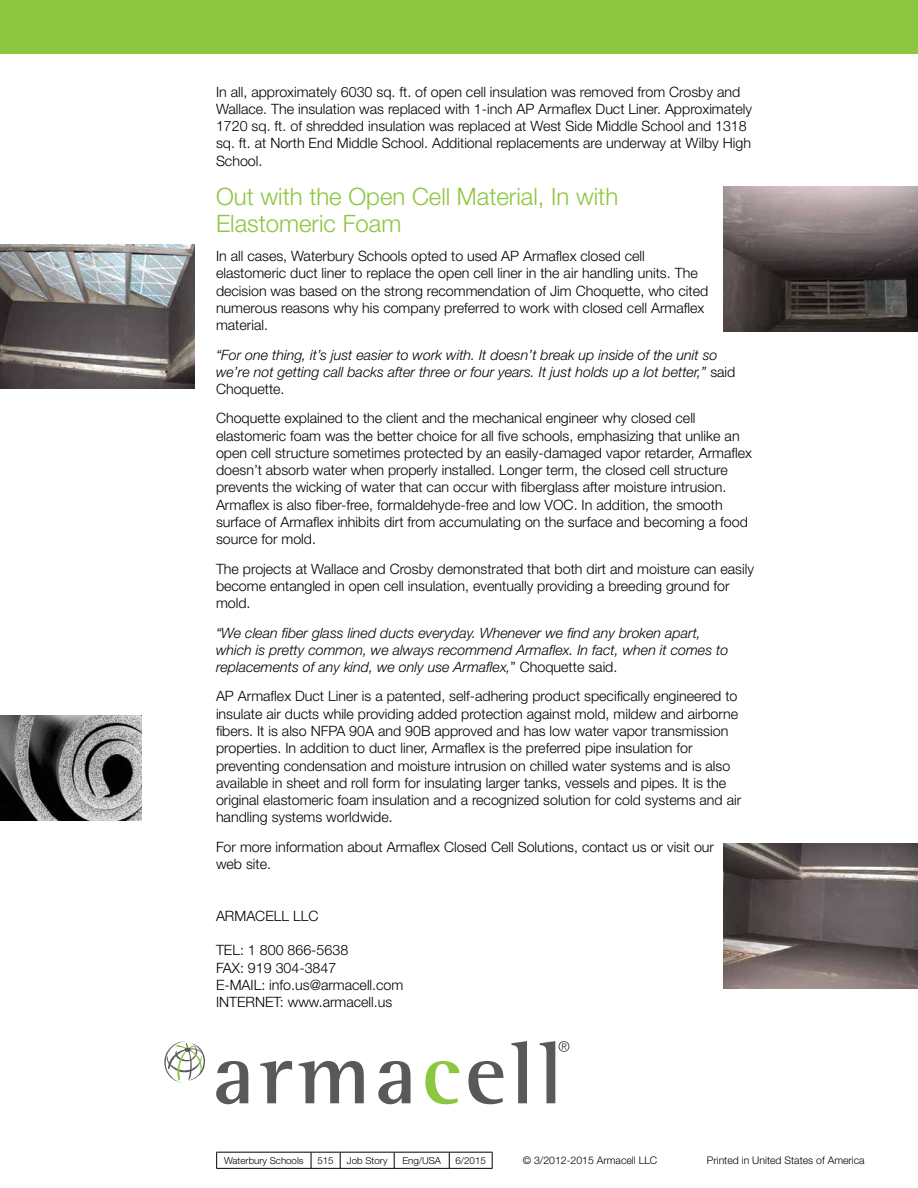
<style>
.page{position:relative;width:918px;height:1188px;background:#fff}
.page>*{position:absolute;margin:0;border:0;box-sizing:border-box;transform-origin:0 0}
.t1{font:300 24px/27px "Helvetica Neue LT Std";color:#8dc63f}
.t2{font:300 14.25px/17.2px "Helvetica Neue LT Std";color:#000}
.t3{font:italic 300 14.25px/17.2px "Helvetica Neue LT Std";color:#000}
.t4{font:300 10.5px "Helvetica Neue LT Std";color:#000}
.t5{font:300 9.6px "Helvetica Neue LT Std";color:#000}
.s1{font-style:normal}
</style>
<div class="page">
<img style="left:0;top:244px;width:194px;height:145px">
<img style="left:0;top:715px;width:142px;height:106px">
<div style="left:0;top:0;width:918px;height:54px;background:#8dc63f"></div>
<img style="left:724px;top:844px;width:194px;height:145px">
<img style="left:724px;top:187px;width:194px;height:144px">
<svg style="left:216px;top:1061px;width:32px;height:43px"></svg>
<svg style="left:260px;top:1061px;width:32px;height:42px"></svg>
<svg style="left:299px;top:1061px;width:65px;height:42px"></svg>
<svg style="left:378px;top:1061px;width:32px;height:43px"></svg>
<svg style="left:425px;top:1061px;width:34px;height:43px"></svg>
<svg style="left:468px;top:1061px;width:35px;height:43px"></svg>
<svg style="left:511px;top:1041px;width:16px;height:62px"></svg>
<svg style="left:540px;top:1041px;width:29px;height:62px"></svg>
<svg style="left:164px;top:1041px;width:42px;height:42px"></svg>
<hr style="left:216px;top:1152px;width:95px;height:1px;background:#000">
<svg style="left:216px;top:1152px;width:1px;height:16px"></svg>
<hr style="left:340px;top:1152px;width:54px;height:1px;background:#000">
<hr style="left:394px;top:1152px;width:55px;height:1px;background:#000">
<svg style="left:394px;top:1152px;width:1px;height:16px"></svg>
<hr style="left:449px;top:1152px;width:43px;height:1px;background:#000">
<svg style="left:449px;top:1152px;width:1px;height:16px"></svg>
<svg style="left:492px;top:1152px;width:1px;height:16px"></svg>
<hr style="left:216px;top:1168px;width:95px;height:1px;background:#000">
<svg style="left:311px;top:1152px;width:30px;height:17px"></svg>
<hr style="left:340px;top:1168px;width:54px;height:1px;background:#000">
<hr style="left:394px;top:1168px;width:55px;height:1px;background:#000">
<hr style="left:449px;top:1168px;width:43px;height:1px;background:#000">
<p class="t2" style="left:216px;top:83px;width:538px">In all, approximately 6030 sq. ft. of open cell insulation was removed from Crosby and Wallace. The insulation was replaced with 1-inch AP Armaflex Duct Liner. Approximately 1720 sq. ft. of shredded insulation was replaced at West Side Middle School and 1318 sq. ft. at North End Middle School. Additional replacements are underway at Wilby High School.</p>
<h1 class="t1" style="left:216px;top:182px;width:404px">Out with the Open Cell Material, In with<br>Elastomeric Foam</h1>
<p class="t2" style="left:216px;top:247px;width:494px">In all cases, Waterbury Schools opted to used AP Armaflex closed cell elastomeric duct liner to replace the open cell liner in the air handling units. The decision was based on the strong recommendation of Jim Choquette, who cited numerous reasons why his company preferred to work with closed cell Armaflex material.</p>
<p class="t3" style="left:216px;top:346px;width:521px">“For one thing, it’s just easier to work with. It doesn’t break up inside of the unit so we’re not getting call backs after three or four years. It just holds up a lot better,” <span class="s1">said<br>Choquette.</span></p>
<p class="t2" style="left:216px;top:409px;width:538px">Choquette explained to the client and the mechanical engineer why closed cell elastomeric foam was the better choice for all five schools, emphasizing that unlike an open cell structure sometimes protected by an easily-damaged vapor retarder, Armaflex doesn’t absorb water when properly installed. Longer term, the closed cell structure prevents the wicking of water that can occur with fiberglass after moisture intrusion.<br>Armaflex is also fiber-free, formaldehyde-free and low VOC. In addition, the smooth surface of Armaflex inhibits dirt from accumulating on the surface and becoming a food source for mold.</p>
<p class="t2" style="left:216px;top:560px;width:539px">The projects at Wallace and Crosby demonstrated that both dirt and moisture can easily become entangled in open cell insulation, eventually providing a breeding ground for mold.</p>
<p class="t3" style="left:216px;top:624px;width:514px">“We clean fiber glass lined ducts everyday. Whenever we find any broken apart, which is pretty common, we always recommend Armaflex. In fact, when it comes to replacements of any kind, we only use Armaflex,<span class="s1">” Choquette said.</span></p>
<p class="t2" style="left:216px;top:687px;width:527px">AP Armaflex Duct Liner is a patented, self-adhering product specifically engineered to insulate air ducts while providing added protection against mold, mildew and airborne fibers. It is also NFPA 90A and 90B approved and has low water vapor transmission properties. In addition to duct liner, Armaflex is the preferred pipe insulation for preventing condensation and moisture intrusion on chilled water systems and is also available in sheet and roll form for insulating larger tanks, vessels and pipes. It is the original elastomeric foam insulation and a recognized solution for cold systems and air handling systems worldwide.</p>
<p class="t2" style="left:216px;top:838px;width:500px">For more information about Armaflex Closed Cell Solutions, contact us or visit our web site.</p>
<p class="t2" style="left:216px;top:907px;width:104px">ARMACELL LLC</p>
<p class="t2" style="left:216px;top:942px;width:189px">TEL: 1 800 866-5638<br>FAX: 919 304-3847<br>E-MAIL: info.us@armacell.com<br>INTERNET: www.armacell.us</p>
<p class="t5" style="left:224px;top:1154px;width:81px">Waterbury Schools</p>
<p class="t5" style="left:317px;top:1154px;width:18px">515</p>
<p class="t5" style="left:347px;top:1154px;width:42px">Job Story</p>
<p class="t5" style="left:402px;top:1154px;width:40px">Eng/USA</p>
<p class="t5" style="left:456px;top:1154px;width:32px">6/2015</p>
<p class="t4" style="left:523px;top:1154px;width:136px">© 3/2012-2015 Armacell LLC</p>
<p class="t4" style="left:707px;top:1154px;width:159px">Printed in United States of America</p>
</div>
